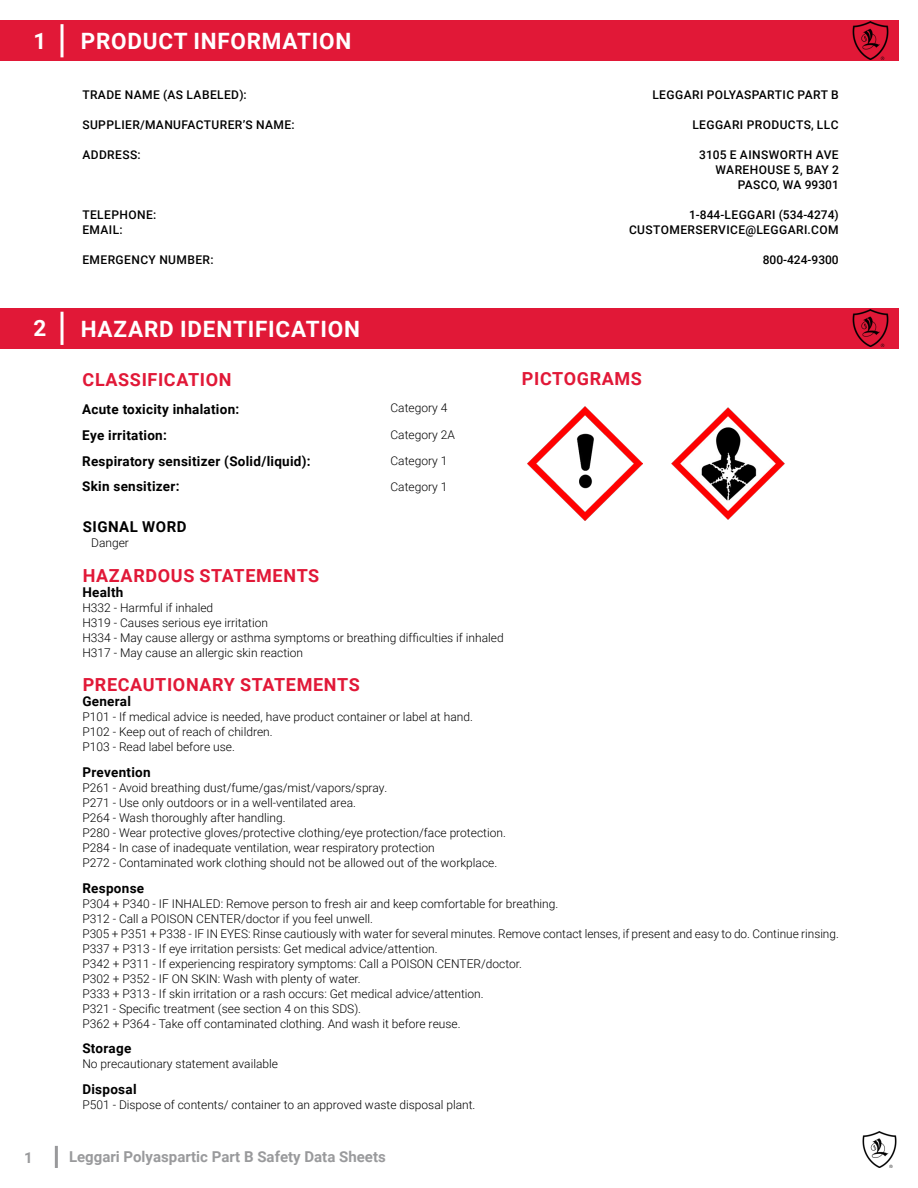
<style>
.page{position:relative;width:918px;height:1188px;background:#fff}
.page>*{position:absolute;margin:0;border:0;box-sizing:border-box;transform-origin:0 0}
.t1{font:700 22.5px "Roboto";letter-spacing:.035em;color:#fff}
.t2{font:700 18px "Roboto";letter-spacing:.035em;color:#e11837}
.t3{font:700 15px "Roboto";color:#6d6e71}
.t4{font:700 15px "Roboto";letter-spacing:.035em;color:#000}
.t5{font:700 13.5px/25.8px "Roboto";letter-spacing:.02em;color:#000}
.t6{font:300 12px/15px "Roboto";color:#000}
.t7{font:500 12px/15px "Roboto";letter-spacing:.035em;color:#000;text-align:right}
.t8{font:500 12px "Roboto";color:#000}
</style>
<div class="page">
<div style="left:55px;top:1146px;width:3px;height:22px;background:#6d6e71;border:2px solid #6d6e71"></div>
<img style="left:862px;top:1132px;width:35px;height:36px">
<div style="left:0;top:20px;width:899px;height:41px;background:#e11837"></div>
<div style="left:0;top:308px;width:899px;height:40px;background:#e11837"></div>
<div style="left:61px;top:24px;width:3px;height:33px;border:2px solid #fff"></div>
<div style="left:61px;top:312px;width:3px;height:33px;border:2px solid #fff"></div>
<img style="left:852px;top:22px;width:37px;height:37px">
<img style="left:852px;top:309px;width:37px;height:38px">
<img style="left:528px;top:406px;width:115px;height:115px">
<img style="left:671px;top:407px;width:114px;height:113px">
<h1 class="t1" style="left:34px;top:25px;width:14px">1</h1>
<h1 class="t1" style="left:34px;top:312px;width:14px">2</h1>
<h1 class="t1" style="left:81px;top:25px;width:272px">PRODUCT INFORMATION</h1>
<p class="t7" style="left:82px;top:87px;width:166px">TRADE NAME (AS LABELED):</p>
<p class="t7" style="left:82px;top:117px;width:214px">SUPPLIER/MANUFACTURER’S NAME:</p>
<p class="t7" style="left:82px;top:147px;width:60px">ADDRESS:</p>
<p class="t7" style="left:82px;top:207px;width:75px;text-align:left">TELEPHONE:<br>EMAIL:</p>
<p class="t7" style="left:82px;top:252px;width:133px">EMERGENCY NUMBER:</p>
<h1 class="t1" style="left:81px;top:313px;width:281px">HAZARD IDENTIFICATION</h1>
<p class="t7" style="left:652px;top:87px;width:188px">LEGGARI POLYASPARTIC PART B</p>
<p class="t7" style="left:692px;top:117px;width:148px">LEGGARI PRODUCTS, LLC</p>
<p class="t7" style="left:699px;top:147px;width:141px">3105 E AINSWORTH AVE<br>WAREHOUSE 5, BAY 2<br>PASCO, WA 99301</p>
<p class="t7" style="left:629px;top:207px;width:211px">1-844-LEGGARI (534-4274)<br>CUSTOMERSERVICE@LEGGARI.COM</p>
<p class="t8" style="left:763px;top:251px;width:78px">800-424-9300</p>
<h2 class="t2" style="left:83px;top:367px;width:150px">CLASSIFICATION</h2>
<h2 class="t2" style="left:522px;top:366px;width:122px">PICTOGRAMS</h2>
<p class="t5" style="left:82px;top:396px;width:230px">Acute toxicity inhalation:<br>Eye irritation:<br>Respiratory sensitizer (Solid/liquid):<br>Skin sensitizer:</p>
<p class="t6" style="left:391px;top:395px;width:66px;line-height:26.2px">Category 4<br>Category 2A<br>Category 1<br>Category 1</p>
<p class="t4" style="left:83px;top:516px;width:105px">SIGNAL WORD</p>
<p class="t6" style="left:91px;top:535px;width:39px">Danger</p>
<h2 class="t2" style="left:83px;top:563px;width:238px">HAZARDOUS STATEMENTS</h2>
<p class="t5" style="left:82px;top:578px;width:43px">Health</p>
<p class="t6" style="left:82px;top:599px;width:423px">H332 - Harmful if inhaled<br>H319 - Causes serious eye irritation<br>H334 - May cause allergy or asthma symptoms or breathing difficulties if inhaled H317 - May cause an allergic skin reaction</p>
<h2 class="t2" style="left:83px;top:672px;width:279px">PRECAUTIONARY STATEMENTS</h2>
<p class="t5" style="left:82px;top:688px;width:50px">General</p>
<p class="t6" style="left:82px;top:709px;width:392px">P101 - If medical advice is needed, have product container or label at hand.<br>P102 - Keep out of reach of children.<br>P103 - Read label before use.</p>
<p class="t5" style="left:82px;top:759px;width:70px">Prevention</p>
<p class="t6" style="left:82px;top:780px;width:425px">P261 - Avoid breathing dust/fume/gas/mist/vapors/spray.<br>P271 - Use only outdoors or in a well-ventilated area.<br>P264 - Wash thoroughly after handling.<br>P280 - Wear protective gloves/protective clothing/eye protection/face protection.<br>P284 - In case of inadequate ventilation, wear respiratory protection<br>P272 - Contaminated work clothing should not be allowed out of the workplace.</p>
<p class="t5" style="left:82px;top:874px;width:63px">Response</p>
<p class="t6" style="left:82px;top:895px;width:758px">P304 + P340 - IF INHALED: Remove person to fresh air and keep comfortable for breathing.<br>P312 - Call a POISON CENTER/doctor if you feel unwell.<br>P305 + P351 + P338 - IF IN EYES: Rinse cautiously with water for several minutes. Remove contact lenses, if present and easy to do. Continue rinsing.<br>P337 + P313 - If eye irritation persists: Get medical advice/attention.<br>P342 + P311 - If experiencing respiratory symptoms: Call a POISON CENTER/doctor.<br>P302 + P352 - IF ON SKIN: Wash with plenty of water.<br>P333 + P313 - If skin irritation or a rash occurs: Get medical advice/attention.<br>P321 - Specific treatment (see section 4 on this SDS).<br>P362 + P364 - Take off contaminated clothing. And wash it before reuse.</p>
<p class="t5" style="left:82px;top:1035px;width:50px">Storage</p>
<p class="t6" style="left:82px;top:1056px;width:197px">No precautionary statement available</p>
<p class="t5" style="left:82px;top:1076px;width:56px">Disposal</p>
<p class="t6" style="left:82px;top:1097px;width:395px">P501 - Dispose of contents/ container to an approved waste disposal plant.</p>
<p class="t3" style="left:25px;top:1147px;width:10px">1</p>
<p class="t3" style="left:69px;top:1146px;width:318px">Leggari Polyaspartic Part B Safety Data Sheets</p>
</div>
